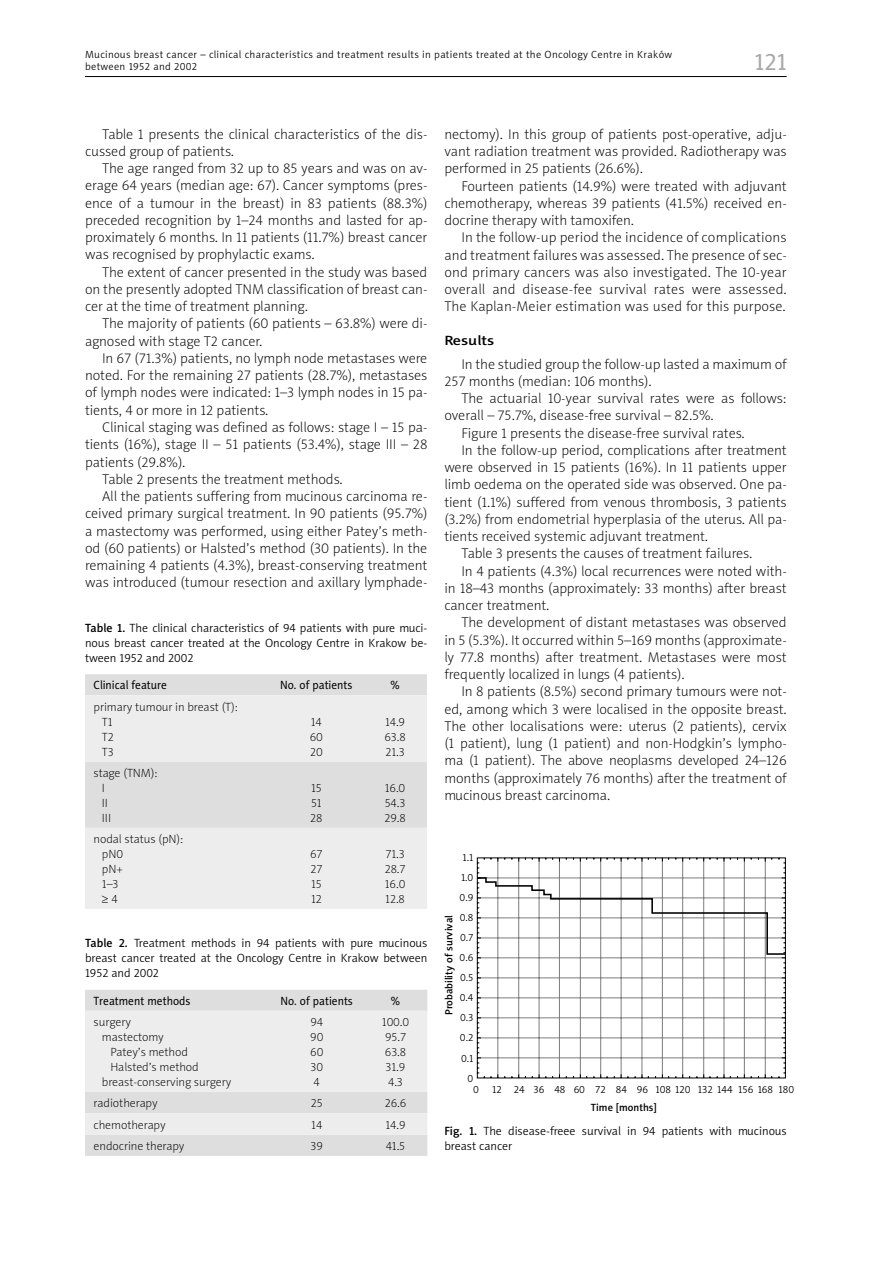
<style>
.page{position:relative;width:893px;height:1263px;background:#fff}
.page>*{position:absolute;margin:0;border:0;box-sizing:border-box;transform-origin:0 0}
.t1{font:24px "Naomi Sans EFNPS";color:#a8a8a7}
.t2{font:14.25px/17.2px "Naomi Sans EFNPS Thin";color:#000;text-align:justify}
.t3{font:13.5px "Naomi Sans EFNPS Medium";color:#000;scale:1.2 1}
.t4{font:12px/15px "Naomi Sans EFNPS Light";color:#000;text-align:justify}
.t5{font:12px/15px "Naomi Sans EFNPS Thin";color:#000;text-align:justify}
.t6{font:12px "Naomi Sans EFNPS";color:#000;scale:.95 1}
.t7{font:10.5px/20.1px "Naomi Sans EFNPS Light";letter-spacing:.03em;color:#000}
.t8{font:10.5px "Naomi Sans EFNPS Light";color:#000}
.t9{font:10.5px "Naomi Sans EFNPS Medium";color:#000}
.s1{font-family:"Naomi Sans EFNPS Medium"}
</style>
<div class="page">
<hr style="left:85px;top:76px;width:702px;height:1px;background:#000">
<div style="left:85px;top:674px;width:342px;height:21px;background:#dedede"></div>
<svg style="left:85px;top:695px;width:342px;height:214px;background:#e8e8e8"></svg>
<div style="left:85px;top:990px;width:342px;height:166px;background:#dedede"></div>
<svg style="left:85px;top:1011px;width:342px;height:123px;background:#eaeaea"></svg>
<svg style="left:476px;top:857px;width:310px;height:222px"></svg>
<svg style="left:476px;top:876px;width:310px;height:79px"></svg>
<p class="t7" style="left:85px;top:48px;width:589px;line-height:12.6px">Mucinous breast cancer – clinical characteristics and treatment results in patients treated at the Oncology Centre in Kraków between 1952 and 2002</p>
<h1 class="t1" style="left:754px;top:48px;width:34px">121</h1>
<p class="t2" style="left:85px;top:125px;width:344px;text-indent:17px">Table 1 presents the clinical characteristics of the dis&shy;cussed group of patients.</p>
<p class="t2" style="left:85px;top:160px;width:344px;text-indent:17px">The age ranged from 32 up to 85 years and was on av&shy;erage 64 years (median age: 67). Cancer symptoms (pres&shy;ence of a tumour in the breast) in 83 patients (88.3%) preceded recognition by 1–24 months and lasted for ap&shy;proximately 6 months. In 11 patients (11.7%) breast cancer was recognised by prophylactic exams.</p>
<p class="t2" style="left:85px;top:263px;width:344px;text-indent:17px">The extent of cancer presented in the study was based on the presently adopted TNM classification of breast can&shy;cer at the time of treatment planning.</p>
<p class="t2" style="left:85px;top:315px;width:344px;text-indent:17px">The majority of patients (60 patients – 63.8%) were di&shy;agnosed with stage T2 cancer.</p>
<p class="t2" style="left:85px;top:350px;width:344px;text-indent:17px">In 67 (71.3%) patients, no lymph node metastases were noted. For the remaining 27 patients (28.7%), metastases of lymph nodes were indicated: 1–3 lymph nodes in 15 pa&shy;tients, 4 or more in 12 patients.</p>
<p class="t2" style="left:102px;top:419px;width:327px">Clinical staging was defined as follows: stage I – 15 pa-</p>
<p class="t2" style="left:85px;top:436px;width:344px">tients (16%), stage II – 51 patients (53.4%), stage III – 28</p>
<p class="t2" style="left:85px;top:453px;width:102px">patients (29.8%).</p>
<p class="t2" style="left:102px;top:470px;width:242px">Table 2 presents the treatment methods.</p>
<p class="t2" style="left:102px;top:488px;width:327px">All the patients suffering from mucinous carcinoma re-</p>
<p class="t2" style="left:85px;top:505px;width:344px">ceived primary surgical treatment. In 90 patients (95.7%)</p>
<p class="t2" style="left:85px;top:522px;width:344px">a mastectomy was performed, using either Patey’s meth-</p>
<p class="t2" style="left:85px;top:539px;width:344px">od (60 patients) or Halsted’s method (30 patients). In the</p>
<p class="t2" style="left:85px;top:557px;width:344px">remaining 4 patients (4.3%), breast-conserving treatment</p>
<p class="t2" style="left:85px;top:574px;width:342px">was introduced (tumour resection and axillary lymphade-</p>
<p class="t4" style="left:85px;top:620px;width:344px"><span class="s1">Table 1.</span> The clinical characteristics of 94 patients with pure muci&shy;nous breast cancer treated at the Oncology Centre in Krakow be&shy;tween 1952 and 2002</p>
<p class="t6" style="left:94px;top:678px;width:79px">Clinical feature</p>
<p class="t6" style="left:280px;top:678px;width:78px">No. of patients</p>
<p class="t6" style="left:390px;top:678px;width:11px">%</p>
<p class="t5" style="left:102px;top:699px;width:137px;text-align:left;text-indent:-8px">primary tumour in breast (T):<br>T1<br>T2<br>T3</p>
<p class="t5" style="left:310px;top:714px;width:15px">14<br>60<br>20</p>
<p class="t5" style="left:384px;top:714px;width:23px">14.9<br>63.8<br>21.3</p>
<p class="t5" style="left:102px;top:765px;width:57px;text-align:left;text-indent:-8px">stage (TNM):<br>I<br>II<br>III</p>
<p class="t5" style="left:310px;top:780px;width:14px">15<br>51<br>28</p>
<p class="t5" style="left:384px;top:780px;width:23px">16.0<br>54.3<br>29.8</p>
<p class="t5" style="left:102px;top:832px;width:83px;text-align:left;text-indent:-8px">nodal status (pN): pN0<br>pN+<br>1–3<br>≥ 4</p>
<p class="t5" style="left:310px;top:847px;width:14px">67<br>27<br>15<br>12</p>
<p class="t5" style="left:385px;top:847px;width:22px">71.3<br>28.7<br>16.0<br>12.8</p>
<p class="t4" style="left:85px;top:936px;width:344px"><span class="s1">Table 2.</span> Treatment methods in 94 patients with pure mucinous breast cancer treated at the Oncology Centre in Krakow between 1952 and 2002</p>
<p class="t6" style="left:94px;top:994px;width:104px">Treatment methods</p>
<p class="t6" style="left:281px;top:994px;width:78px">No. of patients</p>
<p class="t6" style="left:391px;top:994px;width:11px">%</p>
<p class="t5" style="left:94px;top:1014px;width:39px">surgery</p>
<p class="t5" style="left:102px;top:1029px;width:63px">mastectomy</p>
<p class="t5" style="left:110px;top:1044px;width:79px">Patey’s method</p>
<p class="t5" style="left:110px;top:1059px;width:90px">Halsted’s method</p>
<p class="t5" style="left:102px;top:1074px;width:131px">breast-conserving surgery</p>
<p class="t5" style="left:310px;top:1014px;width:15px">94<br>90<br>60<br>30<br>4</p>
<p class="t5" style="left:382px;top:1014px;width:29px;text-align:left">100.0<br>95.7<br>63.8<br>31.9<br>4.3</p>
<p class="t5" style="left:94px;top:1096px;width:65px">radiotherapy</p>
<p class="t5" style="left:311px;top:1096px;width:13px">25</p>
<p class="t5" style="left:385px;top:1096px;width:23px">26.6</p>
<p class="t5" style="left:94px;top:1117px;width:74px">chemotherapy</p>
<p class="t5" style="left:311px;top:1117px;width:13px">14</p>
<p class="t5" style="left:385px;top:1117px;width:22px">14.9</p>
<p class="t5" style="left:94px;top:1138px;width:92px">endocrine therapy</p>
<p class="t5" style="left:311px;top:1138px;width:14px">39</p>
<p class="t5" style="left:386px;top:1138px;width:21px">41.5</p>
<p class="t2" style="left:444px;top:125px;width:344px">nectomy). In this group of patients post-operative, adju&shy;vant radiation treatment was provided. Radiotherapy was performed in 25 patients (26.6%).</p>
<p class="t2" style="left:444px;top:177px;width:344px;text-indent:17px">Fourteen patients (14.9%) were treated with adjuvant chemotherapy, whereas 39 patients (41.5%) received en&shy;docrine therapy with tamoxifen.</p>
<p class="t2" style="left:444px;top:229px;width:344px;text-indent:17px">In the follow-up period the incidence of complications and treatment failures was assessed. The presence of sec&shy;ond primary cancers was also investigated. The 10-year overall and disease-fee survival rates were assessed.<br>The Kaplan-Meier estimation was used for this purpose.</p>
<p class="t3" style="left:444px;top:332px;width:43px">Results</p>
<p class="t2" style="left:444px;top:355px;width:344px;text-indent:17px">In the studied group the follow-up lasted a maximum of<br>257 months (median: 106 months).</p>
<p class="t2" style="left:461px;top:390px;width:327px">The actuarial 10-year survival rates were as follows:</p>
<p class="t2" style="left:444px;top:407px;width:271px">overall – 75.7%, disease-free survival – 82.5%.</p>
<p class="t2" style="left:461px;top:424px;width:285px">Figure 1 presents the disease-free survival rates.</p>
<p class="t2" style="left:461px;top:441px;width:327px">In the follow-up period, complications after treatment</p>
<p class="t2" style="left:444px;top:459px;width:344px">were observed in 15 patients (16%). In 11 patients upper</p>
<p class="t2" style="left:444px;top:476px;width:344px">limb oedema on the operated side was observed. One pa-</p>
<p class="t2" style="left:444px;top:493px;width:344px">tient (1.1%) suffered from venous thrombosis, 3 patients</p>
<p class="t2" style="left:444px;top:510px;width:344px">(3.2%) from endometrial hyperplasia of the uterus. All pa-</p>
<p class="t2" style="left:444px;top:528px;width:265px">tients received systemic adjuvant treatment.</p>
<p class="t2" style="left:461px;top:545px;width:292px">Table 3 presents the causes of treatment failures.</p>
<p class="t2" style="left:461px;top:562px;width:327px">In 4 patients (4.3%) local recurrences were noted with-</p>
<p class="t2" style="left:444px;top:579px;width:344px">in 18–43 months (approximately: 33 months) after breast</p>
<p class="t2" style="left:444px;top:597px;width:106px">cancer treatment.</p>
<p class="t2" style="left:461px;top:614px;width:327px">The development of distant metastases was observed</p>
<p class="t2" style="left:444px;top:631px;width:344px">in 5 (5.3%). It occurred within 5–169 months (approximate-</p>
<p class="t2" style="left:444px;top:649px;width:344px">ly 77.8 months) after treatment. Metastases were most</p>
<p class="t2" style="left:444px;top:666px;width:242px">frequently localized in lungs (4 patients).</p>
<p class="t2" style="left:461px;top:683px;width:327px">In 8 patients (8.5%) second primary tumours were not-</p>
<p class="t2" style="left:444px;top:700px;width:344px">ed, among which 3 were localised in the opposite breast.</p>
<p class="t2" style="left:444px;top:718px;width:344px">The other localisations were: uterus (2 patients), cervix</p>
<p class="t2" style="left:444px;top:735px;width:344px">(1 patient), lung (1 patient) and non-Hodgkin’s lympho-</p>
<p class="t2" style="left:444px;top:752px;width:344px">ma (1 patient). The above neoplasms developed 24–126</p>
<p class="t2" style="left:444px;top:769px;width:344px">months (approximately 76 months) after the treatment of</p>
<p class="t2" style="left:444px;top:787px;width:167px">mucinous breast carcinoma.</p>
<p class="t7" style="left:460px;top:847px;width:15px;text-align:right">1.1<br>1.0<br>0.9<br>0.8<br>0.7<br>0.6<br>0.5<br>0.4<br>0.3<br>0.2<br>0.1<br>0</p>
<p class="t9" style="left:443px;top:1014px;width:101px;rotate:-90deg">Probability of survival</p>
<p class="t7" style="left:473px;top:1079px;width:7px">0</p>
<p class="t8" style="left:492px;top:1083px;width:304px">12 24 36 48 60 72 84 96 108 120 132 144 156 168 180</p>
<p class="t9" style="left:591px;top:1101px;width:67px">Time [months]</p>
<p class="t4" style="left:444px;top:1124px;width:344px"><span class="s1">Fig. 1.</span> The disease-freee survival in 94 patients with mucinous breast cancer</p>
</div>
